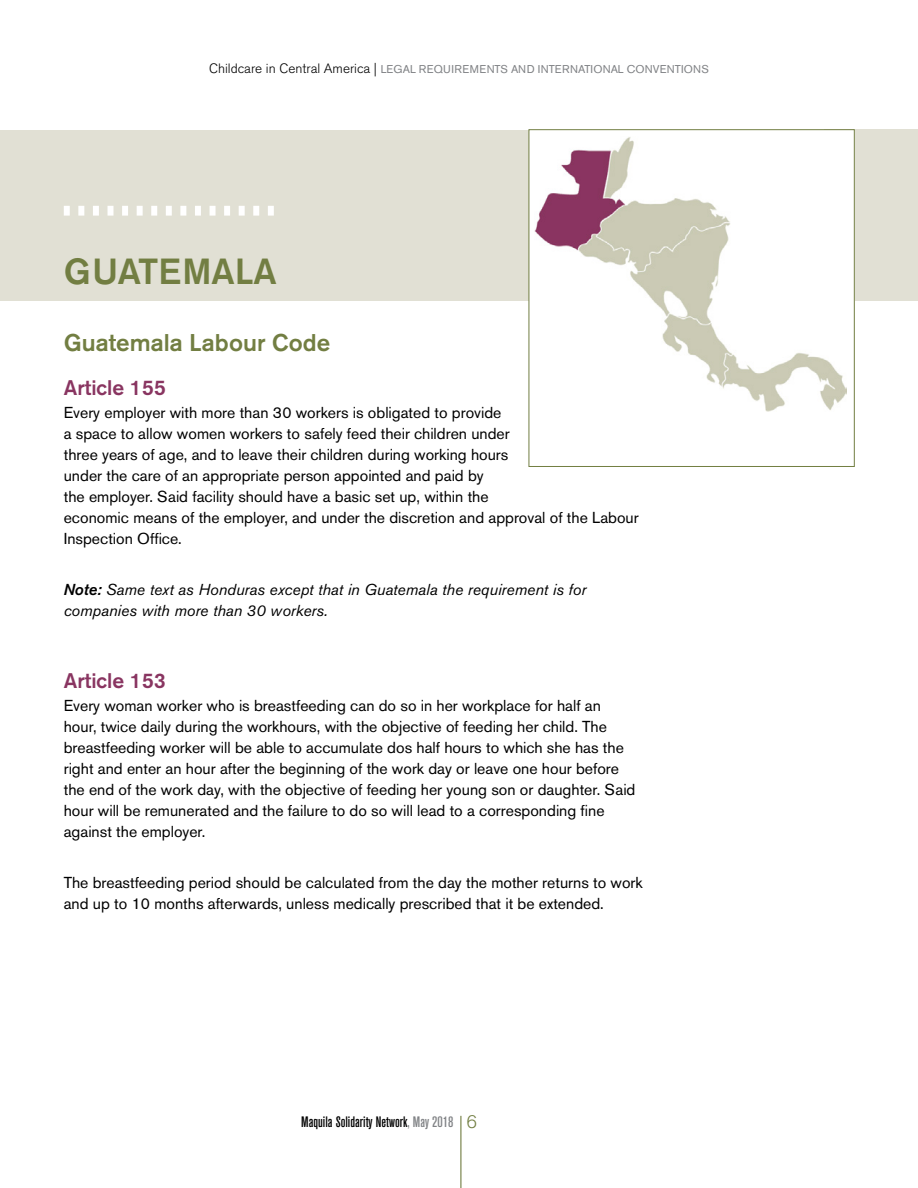
<style>
.page{position:relative;width:918px;height:1188px;background:#fff}
.page>*{position:absolute;margin:0;border:0;box-sizing:border-box;transform-origin:0 0}
.head_1{font:500 36px "Akzidenz Grotesk BE";color:#727e42}
.head_2{font:500 24px "Akzidenz Grotesk BE";color:#727e42}
.head_3{font:500 21px "Akzidenz Grotesk BE";color:#893561}
.body{font:15.75px/21px "Akzidenz Grotesk BE";color:#000}
.body-2{font:italic 15.75px/21px "Akzidenz Grotesk BE";color:#000}
.t1{font:500 condensed 15px "Akzidenz Grotesk BE";color:#000}
.t2{font:11.25px "Akzidenz Grotesk BE";letter-spacing:.02em;color:#808285}
.s1{font-weight:300;font-size:13.5px;color:#000}
.s2{font-weight:500}
.s3{color:#808285}
.s4{font-weight:300;font-stretch:normal;font-size:18px;color:#727e42}
</style>
<div class="page">
<hr style="left:460px;top:1116px;width:1px;height:72px;background:#727e42">
<div style="left:0;top:130px;width:918px;height:171px;background:#e1e0d4"></div>
<div style="left:824px;top:129px;width:94px;height:170px;background:#e1e0d4"></div>
<div style="left:529px;top:130px;width:325px;height:336px;background:#fff"></div>
<img style="left:535px;top:137px;width:311px;height:274px">
<div style="left:529px;top:129px;width:326px;height:338px;border:1px solid #727e42"></div>
<div style="left:268px;top:206px;width:6px;height:10px;background:#fff"></div>
<div style="left:253px;top:206px;width:6px;height:10px;background:#fff"></div>
<div style="left:239px;top:206px;width:6px;height:10px;background:#fff"></div>
<div style="left:224px;top:206px;width:6px;height:10px;background:#fff"></div>
<div style="left:210px;top:206px;width:6px;height:10px;background:#fff"></div>
<div style="left:195px;top:206px;width:6px;height:10px;background:#fff"></div>
<div style="left:180px;top:206px;width:6px;height:10px;background:#fff"></div>
<div style="left:166px;top:206px;width:6px;height:10px;background:#fff"></div>
<div style="left:151px;top:206px;width:6px;height:10px;background:#fff"></div>
<div style="left:137px;top:206px;width:6px;height:10px;background:#fff"></div>
<div style="left:122px;top:206px;width:6px;height:10px;background:#fff"></div>
<div style="left:108px;top:206px;width:6px;height:10px;background:#fff"></div>
<div style="left:93px;top:206px;width:6px;height:10px;background:#fff"></div>
<div style="left:78px;top:206px;width:6px;height:10px;background:#fff"></div>
<div style="left:64px;top:206px;width:6px;height:10px;background:#fff"></div>
<p class="t2" style="left:209px;top:62px;width:501px"><span class="s1">Childcare in Central America |</span> LEGAL REQUIREMENTS AND INTERNATIONAL CONVENTIONS</p>
<p class="head_1" style="left:64px;top:249px;width:215px">GUATEMALA</p>
<p class="head_2" style="left:64px;top:328px;width:268px">Guatemala Labour Code</p>
<p class="head_3" style="left:64px;top:375px;width:104px">Article 155</p>
<p class="body" style="left:64px;top:402px;width:576px">Every employer with more than 30 workers is obligated to provide<br>a space to allow women workers to safely feed their children under<br>three years of age, and to leave their children during working hours<br>under the care of an appropriate person appointed and paid by<br>the employer. Said facility should have a basic set up, within the<br>economic means of the employer, and under the discretion and approval of the Labour Inspection Office.</p>
<p class="body-2" style="left:64px;top:579px;width:524px"><span class="s2">Note:</span> Same text as Honduras except that in Guatemala the requirement is for companies with more than 30 workers.</p>
<p class="head_3" style="left:64px;top:668px;width:103px">Article 153</p>
<p class="body" style="left:64px;top:695px;width:573px">Every woman worker who is breastfeeding can do so in her workplace for half an hour, twice daily during the workhours, with the objective of feeding her child. The breastfeeding worker will be able to accumulate dos half hours to which she has the right and enter an hour after the beginning of the work day or leave one hour before the end of the work day, with the objective of feeding her young son or daughter. Said hour will be remunerated and the failure to do so will lead to a corresponding fine against the employer.</p>
<p class="body" style="left:64px;top:872px;width:580px">The breastfeeding period should be calculated from the day the mother returns to work and up to 10 months afterwards, unless medically prescribed that it be extended.</p>
<p class="t1" style="left:301px;top:1114px;width:177px">Maquila Solidarity Network<span class="s3">, May 2018</span> <span class="s4">6</span></p>
</div>
